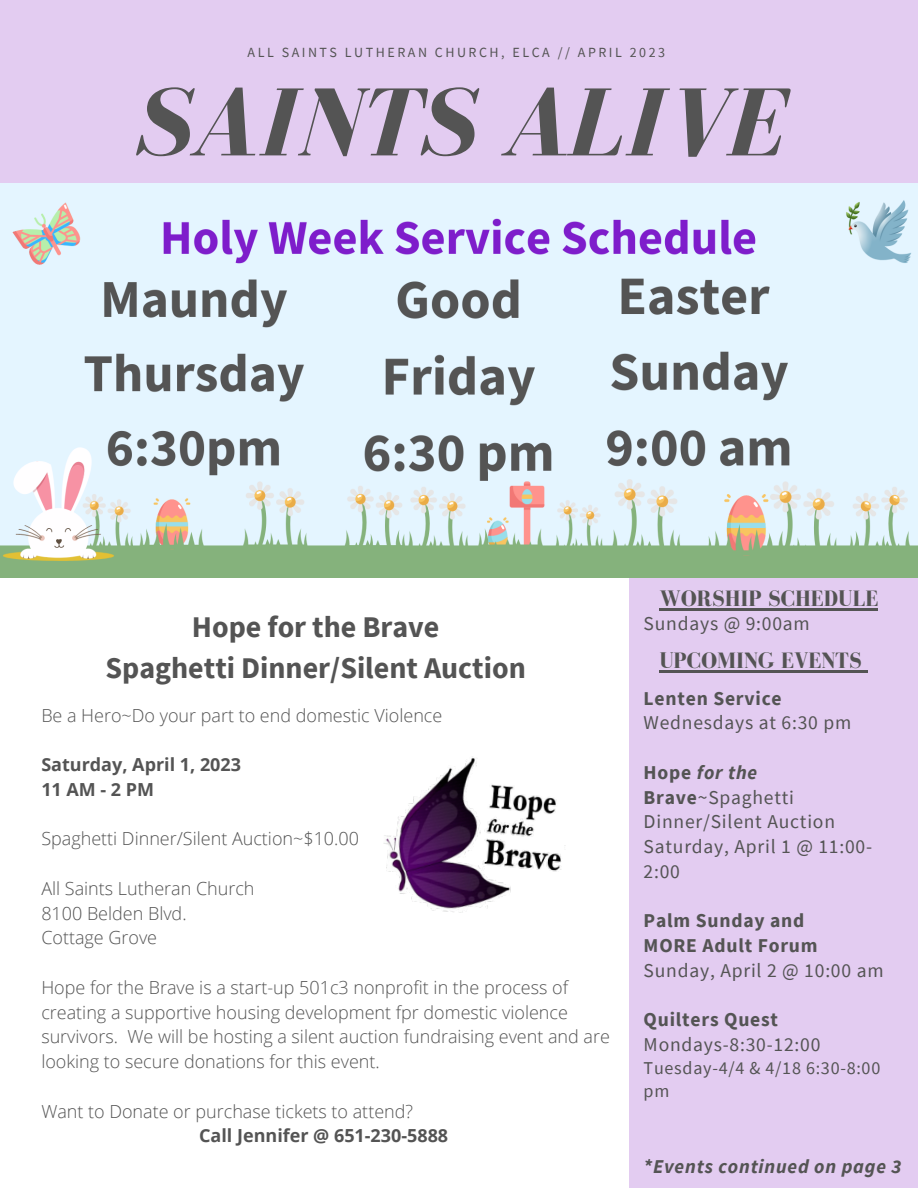
<style>
.page{position:relative;width:918px;height:1188px;background:#fff}
.page>*{position:absolute;margin:0;border:0;box-sizing:border-box;transform-origin:0 0}
.t1{font:italic 700 99.6px "Bodoni FLF";color:#545454}
.t2{font:700 30px/41.7px "Source Sans Pro";color:#545454;text-align:center}
.t3{font:700 22.8px "Bodoni FLF";color:#545454}
.t4{font:19.5px/24.8px "Source Sans Pro";letter-spacing:.04em;color:#545454}
.t5{font:700 19.5px/24.8px "Source Sans Pro";letter-spacing:.04em;color:#545454}
.t6{font:italic 700 19.5px "Source Sans Pro";letter-spacing:.04em;color:#545454}
.t7{font:18.15px/23.7px "Source Sans Pro";letter-spacing:.04em;color:#545454}
.t8{font:300 18px/24.8px "Open Sans";color:#545454}
.t9{font:700 18px/24.8px "Open Sans";color:#545454}
.t10{font:13.95px "Source Sans Pro";letter-spacing:.18em;color:#545454}
.s1{font-weight:700}
.s2{font-weight:700;font-style:italic}
</style>
<div class="page">
<div style="left:629px;top:577px;width:289px;height:611px;background:#e3ccf1"></div>
<div style="left:0;top:0;width:918px;height:217px;background:#e3ccf1"></div>
<img style="left:0;top:183px;width:918px;height:394px">
<img style="left:383px;top:756px;width:183px;height:157px">
<hr style="left:659px;top:608px;width:219px;height:2px;background:#545454">
<hr style="left:659px;top:671px;width:203px;height:2px;background:#545454">
<svg style="left:862px;top:671px;width:6px;height:2px"></svg>
<p class="t10" style="left:248px;top:43px;width:419px">ALL SAINTS LUTHERAN CHURCH, ELCA // APRIL 2023</p>
<h1 class="t1" style="left:134px;top:70px;width:653px">SAINTS ALIVE</h1>
<h2 class="t2" style="left:106px;top:605px;width:422px">Hope for the Brave<br>Spaghetti Dinner/Silent Auction</h2>
<p class="t8" style="left:41px;top:702px;width:403px">Be a Hero~Do your part to end domestic Violence</p>
<p class="t9" style="left:41px;top:752px;width:201px">Saturday, April 1, 2023<br>11 AM - 2 PM</p>
<p class="t8" style="left:41px;top:826px;width:319px">Spaghetti Dinner/Silent Auction~$10.00</p>
<p class="t8" style="left:41px;top:875px;width:215px">All Saints Lutheran Church<br>8100 Belden Blvd.<br>Cottage Grove</p>
<p class="t8" style="left:41px;top:974px;width:570px">Hope for the Brave is a start-up 501c3 nonprofit in the process of creating a supportive housing development fpr domestic violence survivors. We will be hosting a silent auction fundraising event and are looking to secure donations for this event.</p>
<p class="t8" style="left:41px;top:1098px;width:373px">Want to Donate or purchase tickets to attend?</p>
<p class="t9" style="left:199px;top:1123px;width:251px">Call Jennifer @ 651-230-5888</p>
<p class="t3" style="left:659px;top:586px;width:221px">WORSHIP SCHEDULE</p>
<p class="t4" style="left:644px;top:611px;width:168px">Sundays @ 9:00am</p>
<p class="t3" style="left:659px;top:648px;width:204px">UPCOMING EVENTS</p>
<p class="t5" style="left:644px;top:685px;width:140px">Lenten Service</p>
<p class="t4" style="left:644px;top:710px;width:209px">Wednesdays at 6:30 pm</p>
<p class="t4" style="left:644px;top:760px;width:230px"><span class="s1">Hope</span> <span class="s2">for the<br></span><span class="s1">Brave</span>~Spaghetti<br>Dinner/Silent Auction<br>Saturday, April 1 @ 11:00-<br>2:00</p>
<p class="t5" style="left:644px;top:908px;width:175px">Palm Sunday and<br>MORE Adult Forum</p>
<p class="t4" style="left:644px;top:958px;width:241px">Sunday, April 2 @ 10:00 am</p>
<p class="t5" style="left:644px;top:1007px;width:136px">Quilters Quest</p>
<p class="t4" style="left:644px;top:1032px;width:178px">Mondays-8:30-12:00</p>
<p class="t7" style="left:644px;top:1055px;width:238px">Tuesday-4/4 &amp; 4/18 6:30-8:00 pm</p>
<p class="t6" style="left:644px;top:1154px;width:259px">*Events continued on page 3</p>
</div>
